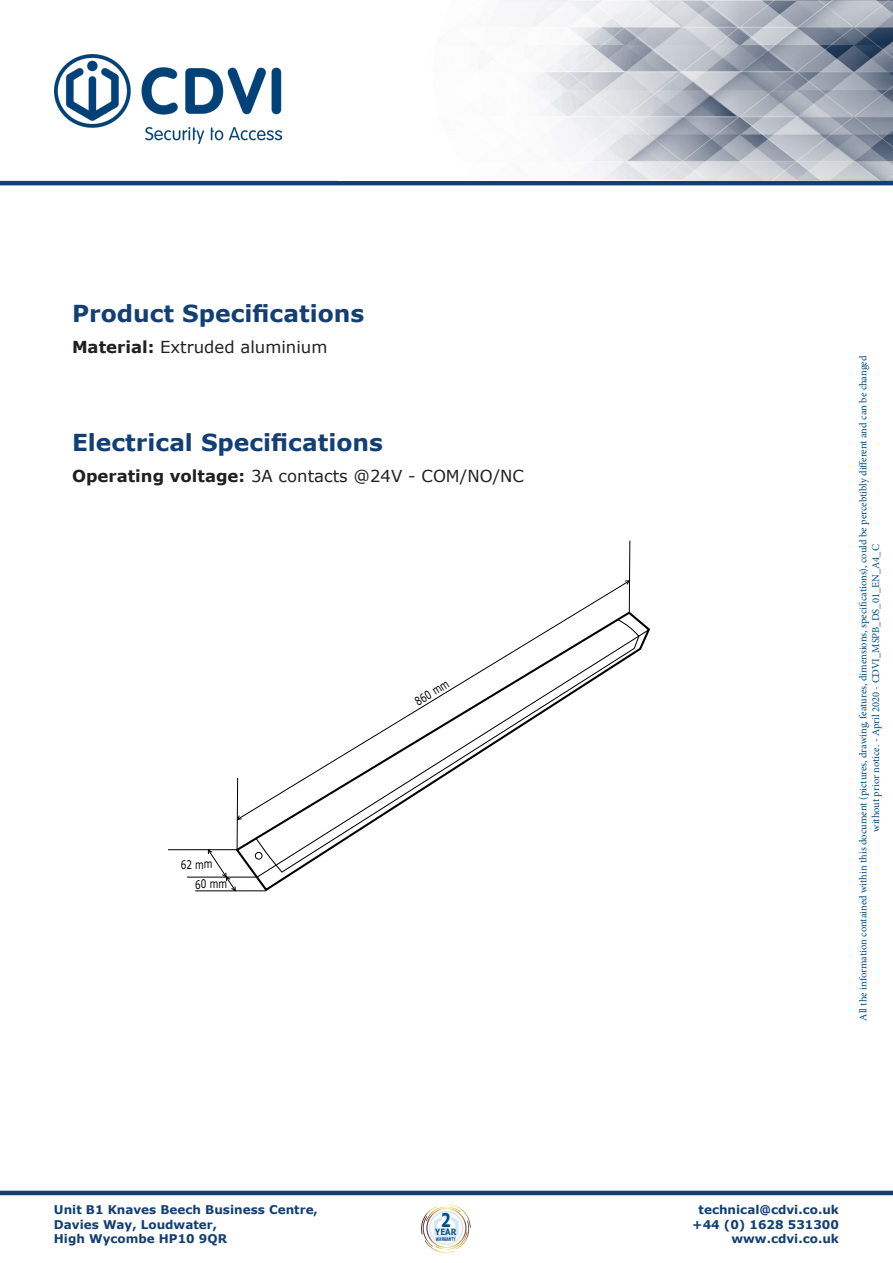
<style>
.page{position:relative;width:893px;height:1263px;background:#fff}
.page>*{position:absolute;margin:0;border:0;box-sizing:border-box;transform-origin:0 0}
.t1{font:700 23.4px "Verdana";color:#143f72}
.t2{font:16.5px "Verdana";color:#231f20}
.t3{font:700 12px "Verdana";color:#143f72}
.t4{font:11.85px/20px "Verdana";letter-spacing:-.005em;color:#000;scale:.76 1}
.t5{font:10.5px/12.6px "Minion Pro";color:#014d7f;text-align:center}
.t6{font:700 8.7px "Verdana";color:#014f85;scale:.82 1}
.t7{font:700 4.95px "Verdana";color:#014f85;scale:.62 1}
.s1{font-weight:700}
</style>
<div class="page">
<hr style="left:0;top:1191px;width:893px;height:4px;background:#143f72">
<img style="left:54px;top:54px;width:228px;height:89px">
<hr style="left:0;top:181px;width:893px;height:4px;background:#143f72">
<svg style="left:267px;top:628px;width:383px;height:251px"></svg>
<svg style="left:267px;top:583px;width:363px;height:237px"></svg>
<svg style="left:168px;top:777px;width:99px;height:114px"></svg>
<svg style="left:625px;top:540px;width:5px;height:73px"></svg>
<img style="left:522px;top:0;width:371px;height:181px">
<svg style="left:421px;top:1204px;width:50px;height:49px"></svg>
<p class="t1" style="left:72px;top:299px;width:294px">Product Specifications</p>
<p class="t2" style="left:72px;top:337px;width:257px"><span class="s1">Material:</span> Extruded aluminium</p>
<p class="t1" style="left:72px;top:428px;width:312px">Electrical Specifications</p>
<p class="t2" style="left:72px;top:466px;width:454px"><span class="s1">Operating voltage:</span> 3A contacts @24V - COM/NO/NC</p>
<p class="t4" style="left:195px;top:854px;width:43px;text-indent:-15px">62 mm<br>60 mm</p>
<p class="t4" style="left:411px;top:693px;width:51px;rotate:-31deg">860 mm</p>
<p class="t3" style="left:54px;top:1202px;width:266px">Unit B1 Knaves Beech Business Centre,</p>
<p class="t3" style="left:54px;top:1216px;width:165px">Davies Way, Loudwater,</p>
<p class="t3" style="left:54px;top:1231px;width:175px">High Wycombe HP10 9QR</p>
<p class="t6" style="left:435px;top:1226px;width:27px">YEAR<sup>2</sup></p>
<p class="t7" style="left:436px;top:1236px;width:34px">WARRANTY</p>
<p class="t5" style="left:857px;top:1020px;width:667px;rotate:-90deg">All the information contained within this document (pictures, drawing, features, dimensions, specifications), could be percebtibly different and can be changed without prior notice. - April 2020 - CDVI_MSPB_DS_01_EN_A4_C</p>
<p class="t3" style="left:699px;top:1202px;width:142px">technical@cdvi.co.uk</p>
<p class="t3" style="left:692px;top:1216px;width:148px">+44 (0) 1628 531300</p>
<p class="t3" style="left:731px;top:1231px;width:109px">www.cdvi.co.uk</p>
</div>
